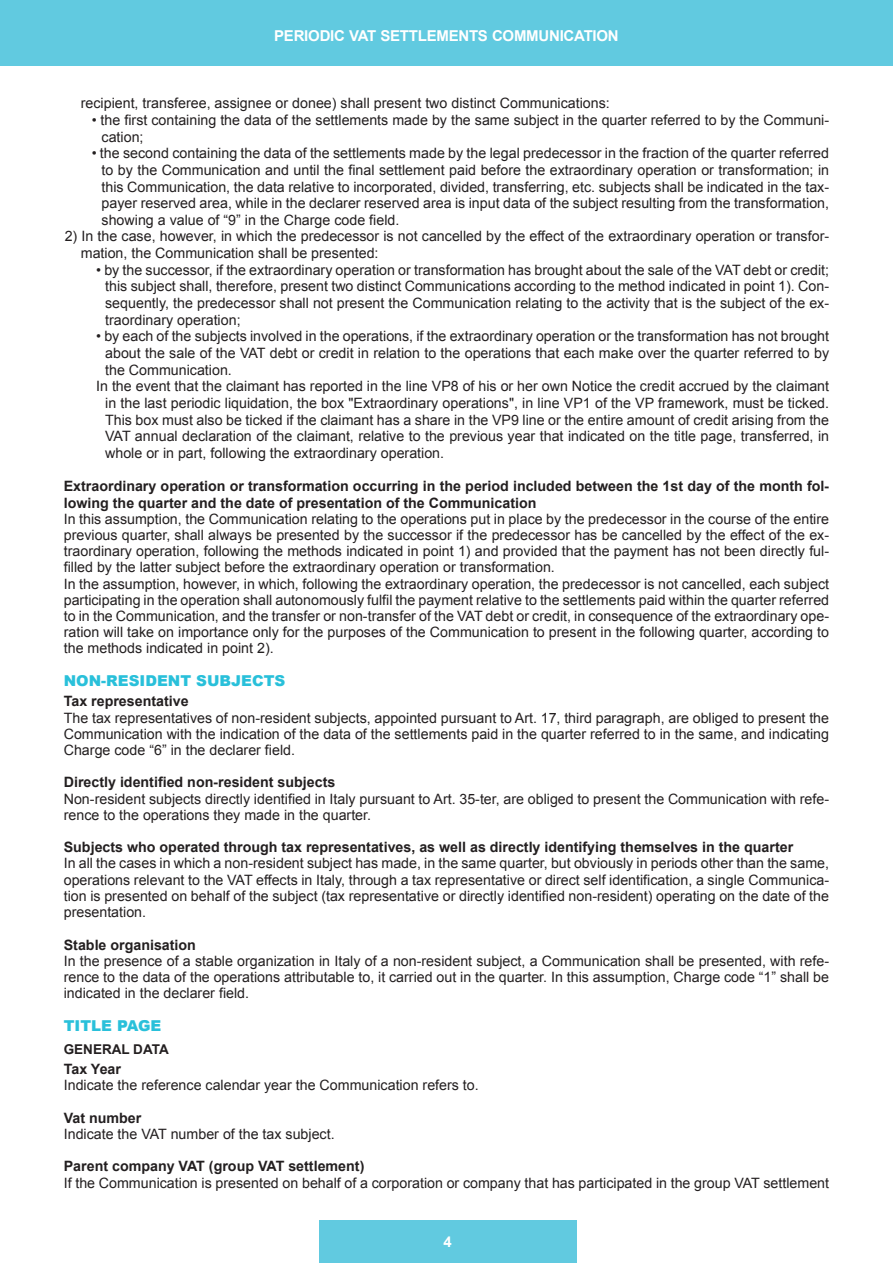
<style>
.page{position:relative;width:893px;height:1263px;background:#fff}
.page>*{position:absolute;margin:0;border:0;box-sizing:border-box;transform-origin:0 0}
.t1{font:700 15px "Arial";letter-spacing:-.015em;color:#fff}
.t2{font:900 15px "Arial";color:#29c0da}
.t3{font:14.25px/16.2px "Arial";color:#231f20;text-align:justify}
.t4{font:700 14.25px/16.4px "Arial";color:#231f20}
.t5{font:700 13.5px "Arial";color:#231f20}
</style>
<div class="page">
<div style="left:319px;top:1220px;width:257px;height:43px;background:#61cae0"></div>
<div style="left:0;top:0;width:893px;height:66px;background:#61cae0"></div>
<p class="t1" style="left:274px;top:27px;width:346px">PERIODIC VAT SETTLEMENTS COMMUNICATION</p>
<p class="t3" style="left:81px;top:95px;width:531px">recipient, transferee, assignee or donee) shall present two distinct Communications:</p>
<p class="t3" style="left:102px;top:112px;width:729px;line-height:16.6px;text-indent:-10px">• the first containing the data of the settlements made by the same subject in the quarter referred to by the Communi&shy;cation;</p>
<p class="t3" style="left:102px;top:145px;width:729px;line-height:16.6px;text-indent:-10px">• the second containing the data of the settlements made by the legal predecessor in the fraction of the quarter referred to by the Communication and until the final settlement paid before the extraordinary operation or transformation; in this Communication, the data relative to incorporated, divided, transferring, etc. subjects shall be indicated in the tax&shy;payer reserved area, while in the declarer reserved area is input data of the subject resulting from the transformation, showing a value of “9” in the Charge code field.</p>
<p class="t3" style="left:81px;top:228px;width:750px;line-height:16.6px;text-indent:-16px">2) In the case, however, in which the predecessor is not cancelled by the effect of the extraordinary operation or transfor&shy;mation, the Communication shall be presented:</p>
<p class="t3" style="left:105px;top:262px;width:725px;line-height:16.6px;text-indent:-9px">• by the successor, if the extraordinary operation or transformation has brought about the sale of the VAT debt or credit; this subject shall, therefore, present two distinct Communications according to the method indicated in point 1). Con&shy;sequently, the predecessor shall not present the Communication relating to the activity that is the subject of the ex&shy;traordinary operation;</p>
<p class="t3" style="left:96px;top:328px;width:734px">• by each of the subjects involved in the operations, if the extraordinary operation or the transformation has not brought</p>
<p class="t3" style="left:105px;top:345px;width:725px">about the sale of the VAT debt or credit in relation to the operations that each make over the quarter referred to by</p>
<p class="t3" style="left:105px;top:362px;width:128px">the Communication.</p>
<p class="t3" style="left:96px;top:378px;width:734px">In the event that the claimant has reported in the line VP8 of his or her own Notice the credit accrued by the claimant</p>
<p class="t3" style="left:105px;top:395px;width:725px">in the last periodic liquidation, the box "Extraordinary operations", in line VP1 of the VP framework, must be ticked.</p>
<p class="t3" style="left:105px;top:412px;width:725px">This box must also be ticked if the claimant has a share in the VP9 line or the entire amount of credit arising from the</p>
<p class="t3" style="left:105px;top:428px;width:725px">VAT annual declaration of the claimant, relative to the previous year that indicated on the title page, transferred, in</p>
<p class="t3" style="left:105px;top:445px;width:340px">whole or in part, following the extraordinary operation.</p>
<p class="t4" style="left:64px;top:478px;width:767px">Extraordinary operation or transformation occurring in the period included between the 1st day of the month fol&shy;lowing the quarter and the date of presentation of the Communication</p>
<p class="t3" style="left:64px;top:511px;width:767px;text-align:left">In this assumption, the Communication relating to the operations put in place by the predecessor in the course of the entire previous quarter, shall always be presented by the successor if the predecessor has be cancelled by the effect of the ex&shy;traordinary operation, following the methods indicated in point 1) and provided that the payment has not been directly ful&shy;filled by the latter subject before the extraordinary operation or transformation.<br>In the assumption, however, in which, following the extraordinary operation, the predecessor is not cancelled, each subject participating in the operation shall autonomously fulfil the payment relative to the settlements paid within the quarter referred to in the Communication, and the transfer or non-transfer of the VAT debt or credit, in consequence of the extraordinary ope&shy;ration will take on importance only for the purposes of the Communication to present in the following quarter, according to the methods indicated in point 2).</p>
<p class="t2" style="left:64px;top:669px;width:223px">NON-RESIDENT SUBJECTS</p>
<p class="t4" style="left:64px;top:693px;width:126px">Tax representative</p>
<p class="t3" style="left:64px;top:709px;width:767px">The tax representatives of non-resident subjects, appointed pursuant to Art. 17, third paragraph, are obliged to present the Communication with the indication of the data of the settlements paid in the quarter referred to in the same, and indicating Charge code “6” in the declarer field.</p>
<p class="t4" style="left:64px;top:774px;width:273px">Directly identified non-resident subjects</p>
<p class="t3" style="left:64px;top:790px;width:767px">Non-resident subjects directly identified in Italy pursuant to Art. 35-ter, are obliged to present the Communication with refe&shy;rence to the operations they made in the quarter.</p>
<p class="t4" style="left:64px;top:839px;width:731px">Subjects who operated through tax representatives, as well as directly identifying themselves in the quarter</p>
<p class="t3" style="left:64px;top:855px;width:767px">In all the cases in which a non-resident subject has made, in the same quarter, but obviously in periods other than the same, operations relevant to the VAT effects in Italy, through a tax representative or direct self identification, a single Communica&shy;tion is presented on behalf of the subject (tax representative or directly identified non-resident) operating on the date of the presentation.</p>
<p class="t4" style="left:64px;top:936px;width:134px">Stable organisation</p>
<p class="t3" style="left:64px;top:953px;width:767px">In the presence of a stable organization in Italy of a non-resident subject, a Communication shall be presented, with refe&shy;rence to the data of the operations attributable to, it carried out in the quarter. In this assumption, Charge code “1” shall be indicated in the declarer field.</p>
<p class="t2" style="left:64px;top:1014px;width:99px">TITLE PAGE</p>
<p class="t5" style="left:64px;top:1041px;width:106px">GENERAL DATA</p>
<p class="t4" style="left:64px;top:1061px;width:59px">Tax Year</p>
<p class="t3" style="left:64px;top:1077px;width:417px">Indicate the reference calendar year the Communication refers to.</p>
<p class="t4" style="left:64px;top:1110px;width:79px">Vat number</p>
<p class="t3" style="left:64px;top:1126px;width:272px">Indicate the VAT number of the tax subject.</p>
<p class="t4" style="left:64px;top:1158px;width:302px">Parent company VAT (group VAT settlement)</p>
<p class="t3" style="left:64px;top:1175px;width:767px">If the Communication is presented on behalf of a corporation or company that has participated in the group VAT settlement</p>
<p class="t1" style="left:443px;top:1233px;width:10px">4</p>
</div>
